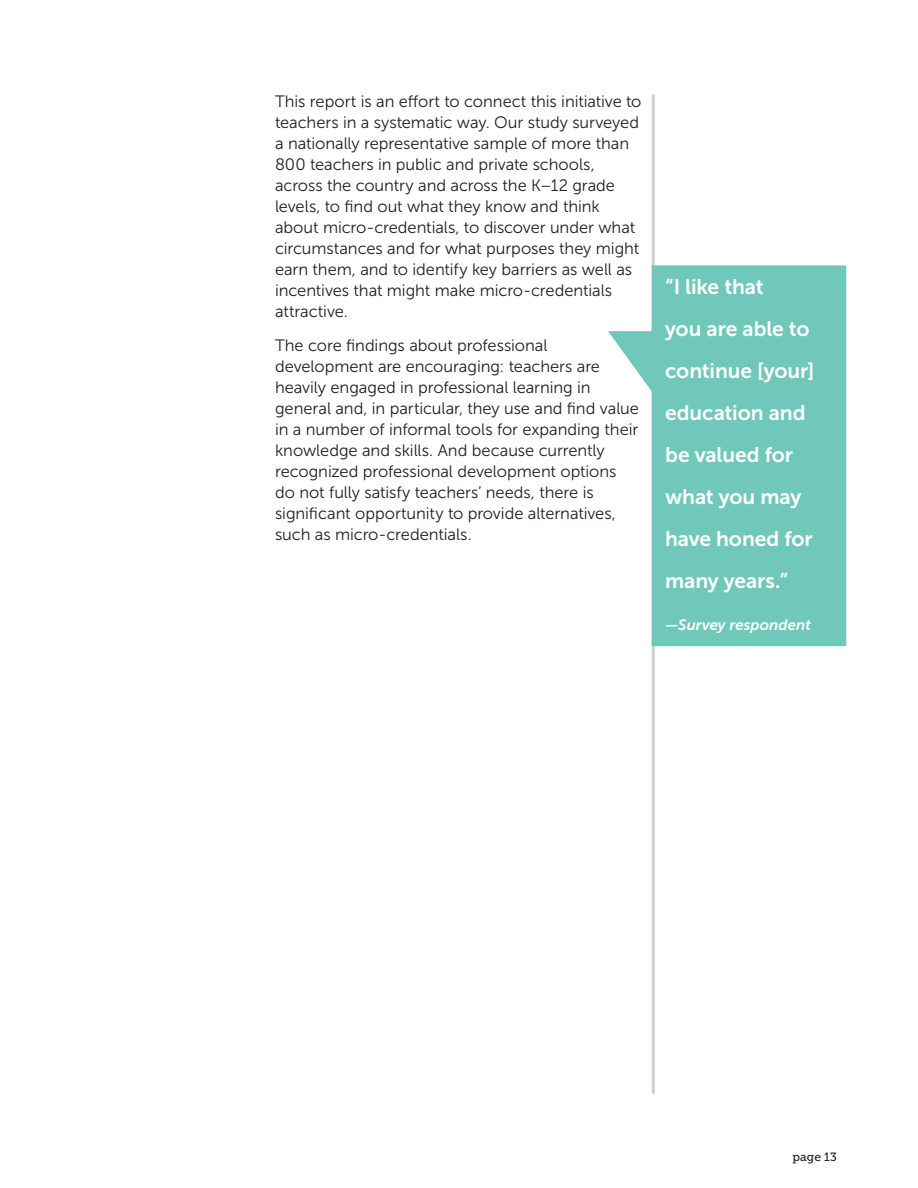
<style>
.page{position:relative;width:918px;height:1188px;background:#fff}
.page>*{position:absolute;margin:0;border:0;box-sizing:border-box;transform-origin:0 0}
.t1{font:21px/42px "Museo Sans 700";letter-spacing:-.005em;color:#fff}
.t2{font:16.5px/21px "Museo Sans 300";letter-spacing:-.005em;color:#231f20}
.t3{font:italic 15px "Museo Sans 700";letter-spacing:.005em;color:#fff}
.t4{font:12px "Museo Slab 500";color:#231f20}
</style>
<div class="page">
<hr style="left:652px;top:94px;width:3px;height:1000px;background:#d2cecc">
<svg style="left:608px;top:265px;width:238px;height:381px;fill:#6fc8ba"></svg>
<p class="t2" style="left:275px;top:91px;width:368px">This report is an effort to connect this initiative to teachers in a systematic way. Our study surveyed a nationally representative sample of more than 800 teachers in public and private schools, across the country and across the K–12 grade levels, to find out what they know and think about micro-credentials, to discover under what circumstances and for what purposes they might earn them, and to identify key barriers as well as incentives that might make micro-credentials attractive.</p>
<p class="t2" style="left:275px;top:335px;width:365px">The core findings about professional development are encouraging: teachers are heavily engaged in professional learning in general and, in particular, they use and find value in a number of informal tools for expanding their knowledge and skills. And because currently recognized professional development options do not fully satisfy teachers’ needs, there is significant opportunity to provide alternatives, such as micro-credentials.</p>
<p class="t1" style="left:665px;top:266px;width:151px">“I like that<br>you are able to continue [your] education and be valued for what you may have honed for many years.”</p>
<p class="t3" style="left:665px;top:616px;width:147px">—Survey respondent</p>
<p class="t4" style="left:793px;top:1150px;width:46px">page 13</p>
</div>
